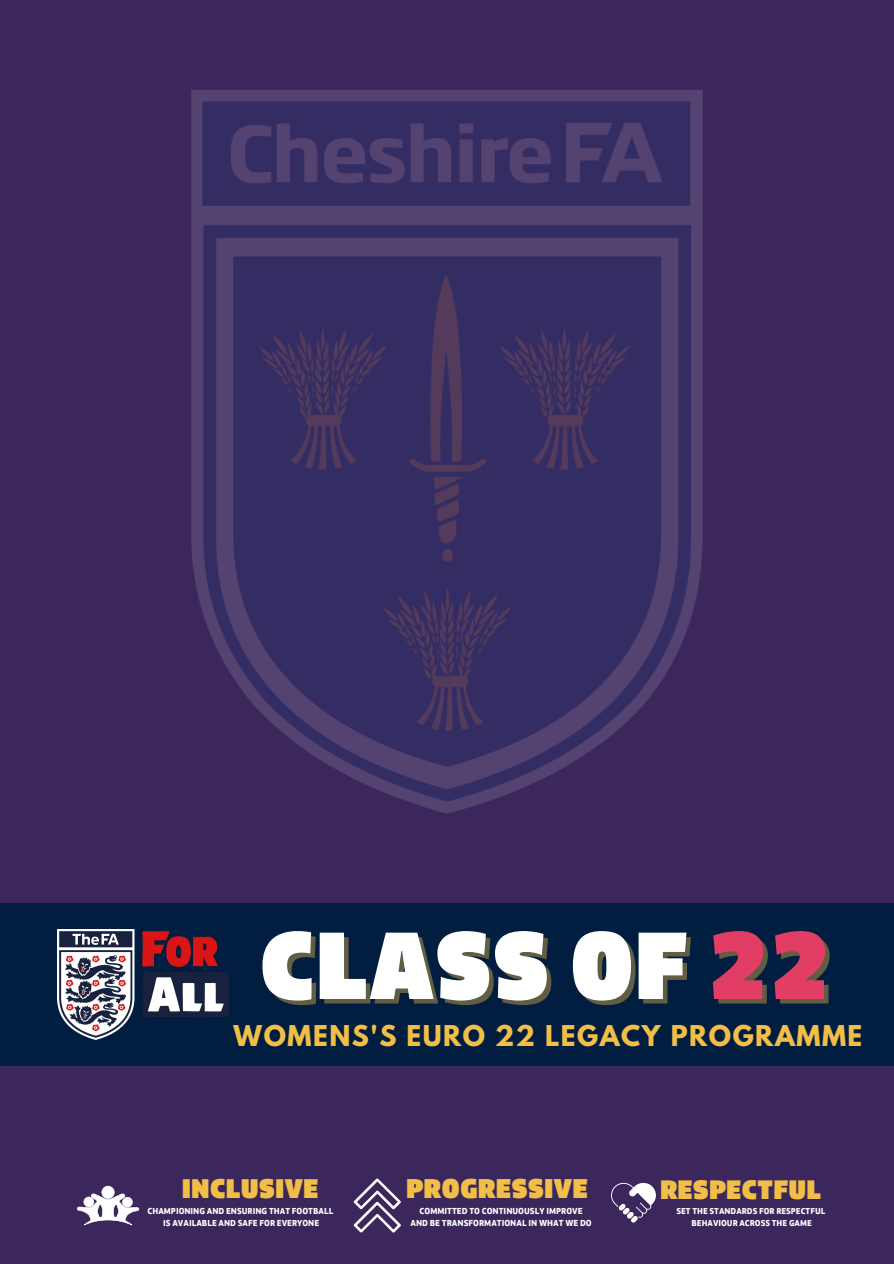
<style>
.page{position:relative;width:894px;height:1264px;background:#fff}
.page>*{position:absolute;margin:0;border:0;box-sizing:border-box;transform-origin:0 0}
.t1{font:98.4px "FS Jack Poster";color:#fff}
.t2{font:28.05px "FS Jack Poster";color:#f1be48}
.t3{font:27.9px "FS Jack Poster";color:#f1be48}
.t4{font:27.6px "FS Jack Poster";color:#f1be48}
.t5{font:700 25.35px "League Spartan";letter-spacing:.06em;color:#f1be48}
.t6{font:700 9px "FS Jack";color:#fff}
.t7{font:700 8.85px "FS Jack";color:#fff}
.s1{color:rgb(241 190 72/.4)}
</style>
<div class="page">
<div style="left:0;top:0;width:893px;height:1263px;background:#3c275d"></div>
<svg style="left:76px;top:1185px;width:64px;height:40px"></svg>
<svg style="left:353px;top:1178px;width:47px;height:54px"></svg>
<svg style="left:611px;top:1182px;width:45px;height:40px"></svg>
<img style="left:191px;top:90px;width:512px;height:724px">
<div style="left:0;top:903px;width:893px;height:162px;background:#011e41"></div>
<img style="left:58px;top:929px;width:171px;height:110px">
<p class="t1" style="left:259px;top:900px;width:578px">CLASS OF <span class="s1">22</span></p>
<p class="t5" style="left:233px;top:1022px;width:630px">WOMENS'S EURO 22 LEGACY PROGRAMME</p>
<p class="t2" style="left:406px;top:1169px;width:183px">PROGRESSIVE</p>
<p class="t6" style="left:419px;top:1205px;width:164px">COMMITTED TO CONTINUOUSLY IMPROVE</p>
<p class="t6" style="left:410px;top:1217px;width:183px">AND BE TRANSFORMATIONAL IN WHAT WE DO</p>
<p class="t3" style="left:182px;top:1169px;width:138px">INCLUSIVE</p>
<p class="t4" style="left:660px;top:1170px;width:163px">RESPECTFUL</p>
<p class="t6" style="left:147px;top:1204px;width:187px">CHAMPIONING AND ENSURING THAT FOOTBALL</p>
<p class="t6" style="left:163px;top:1216px;width:157px">IS AVAILABLE AND SAFE FOR EVERYONE</p>
<p class="t7" style="left:676px;top:1205px;width:150px">SET THE STANDARDS FOR RESPECTFUL</p>
<p class="t7" style="left:691px;top:1217px;width:122px">BEHAVIOUR ACROSS THE GAME</p>
</div>
